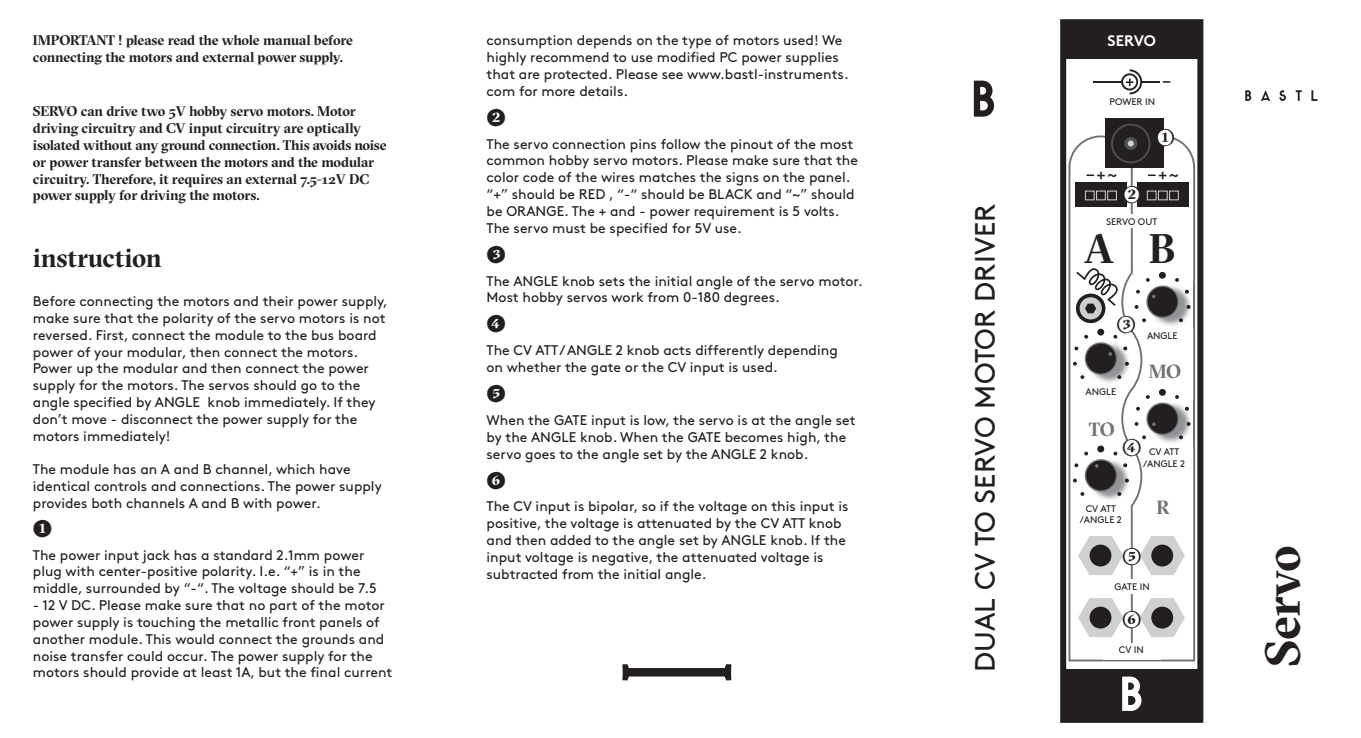
<style>
.page{position:relative;width:1361px;height:738px;background:#fff}
.page>*{position:absolute;margin:0;border:0;box-sizing:border-box;transform-origin:0 0}
.t1{font:700 48.8px "GT Sectra Fine";letter-spacing:-.01em;color:#231f20}
.t2{font:700 41.2px "GT Sectra Fine";color:#231f20}
.t3{font:28px "Brown Pro";letter-spacing:.01em;color:#231f20}
.t4{font:700 26px "GT Sectra Fine";letter-spacing:-.005em;color:#231f20}
.t5{font:700 24px "GT Sectra Fine";color:#231f20}
.t6{font:700 19px "GT Sectra Fine";color:#717275}
.t7{font:17.2px "Brown Pro";color:#231f20}
.t8{font:700 15.2px "Brown Pro";letter-spacing:-.005em;color:#fff}
.t9{font:14px/16.8px "Brown Pro";color:#231f20}
.t10{font:700 14px/16.8px "GT Sectra Fine";letter-spacing:-.015em;color:#231f20}
.t11{font:9.6px/11.4px "Brown Pro";color:#231f20;text-align:center}
</style>
<div class="page">
<svg style="left:1060px;top:19px;width:144px;height:704px"></svg>
<div style="left:1064px;top:23px;width:135px;height:35px;background:#231f20"></div>
<div style="left:1064px;top:668px;width:135px;height:50px;background:#231f20"></div>
<div style="left:1063px;top:22px;width:137px;height:697px;border:2px solid #231f20"></div>
<svg style="left:1122px;top:676px;width:19px;height:34px"></svg>
<hr style="left:1093px;top:81px;width:28px;height:2px;background:#231f20">
<svg style="left:1121px;top:69px;width:49px;height:25px"></svg>
<div style="left:1105px;top:118px;width:58px;height:50px;background:#231f20"></div>
<div style="left:1111px;top:124px;width:39px;height:39px;border:2px solid #4e4f50;border-radius:50%"></div>
<svg style="left:1067px;top:134px;width:128px;height:528px"></svg>
<div style="left:1151px;top:606px;width:22px;height:22px;background:#231f20;border-radius:50%"></div>
<svg style="left:1245px;top:90px;width:6px;height:11px"></svg>
<svg style="left:1261px;top:90px;width:9px;height:11px"></svg>
<svg style="left:1279px;top:90px;width:7px;height:11px"></svg>
<svg style="left:1295px;top:90px;width:6px;height:11px"></svg>
<svg style="left:1311px;top:90px;width:6px;height:11px"></svg>
<svg style="left:974px;top:81px;width:20px;height:36px"></svg>
<div style="left:1124px;top:187px;width:15px;height:16px;background:#fff;border-radius:50%"></div>
<div style="left:1157px;top:129px;width:16px;height:17px;background:#fff;border-radius:50%"></div>
<div style="left:1118px;top:315px;width:16px;height:17px;background:#fff;border-radius:50%"></div>
<div style="left:1124px;top:439px;width:15px;height:16px;background:#fff;border-radius:50%"></div>
<div style="left:1124px;top:547px;width:15px;height:17px;background:#fff;border-radius:50%"></div>
<div style="left:1124px;top:611px;width:15px;height:16px;background:#fff;border-radius:50%"></div>
<svg style="left:622px;top:664px;width:109px;height:16px"></svg>
<p class="t10" style="left:33px;top:32px;width:322px">IMPORTANT ! please read the whole manual before connecting the motors and external power supply.</p>
<p class="t10" style="left:33px;top:102px;width:355px">SERVO can drive two 5V hobby servo motors. Motor driving circuitry and CV input circuitry are optically isolated without any ground connection. This avoids noise or power transfer between the motors and the modular circuitry. Therefore, it requires an external 7.5-12V DC power supply for driving the motors.</p>
<h3 class="t4" style="left:33px;top:241px;width:130px">instruction</h3>
<p class="t9" style="left:33px;top:291px;width:356px">Before connecting the motors and their power supply, make sure that the polarity of the servo motors is not reversed. First, connect the module to the bus board power of your modular, then connect the motors.<br>Power up the modular and then connect the power supply for the motors. The servos should go to the angle specified by ANGLE knob immediately. If they don’t move - disconnect the power supply for the motors immediately!</p>
<p class="t9" style="left:33px;top:459px;width:350px">The module has an A and B channel, which have identical controls and connections. The power supply provides both channels A and B with power.</p>
<h3 class="t5" style="left:33px;top:512px;width:21px">1</h3>
<p class="t9" style="left:33px;top:544px;width:345px">The power input jack has a standard 2.1mm power plug with center-positive polarity. I.e. “+” is in the middle, surrounded by “-“. The voltage should be 7.5</p>
<p class="t9" style="left:33px;top:595px;width:361px">- 12 V DC. Please make sure that no part of the motor power supply is touching the metallic front panels of another module. This would connect the grounds and noise transfer could occur. The power supply for the motors should provide at least 1A, but the final current</p>
<p class="t9" style="left:486px;top:31px;width:364px">consumption depends on the type of motors used! We highly recommend to use modified PC power supplies that are protected. Please see www.bastl-instruments. com for more details.</p>
<h3 class="t5" style="left:486px;top:102px;width:21px">2</h3>
<p class="t9" style="left:486px;top:134px;width:373px">The servo connection pins follow the pinout of the most common hobby servo motors. Please make sure that the color code of the wires matches the signs on the panel. “+” should be RED , “-“ should be BLACK and “~” should be ORANGE. The + and - power requirement is 5 volts.<br>The servo must be specified for 5V use.</p>
<h3 class="t5" style="left:486px;top:239px;width:21px">3</h3>
<p class="t9" style="left:486px;top:271px;width:378px">The ANGLE knob sets the initial angle of the servo motor.<br>Most hobby servos work from 0-180 degrees.</p>
<h3 class="t5" style="left:486px;top:308px;width:21px">4</h3>
<p class="t9" style="left:486px;top:340px;width:353px">The CV ATT / ANGLE 2 knob acts differently depending on whether the gate or the CV input is used.</p>
<h3 class="t5" style="left:486px;top:378px;width:21px">5</h3>
<p class="t9" style="left:486px;top:410px;width:371px">When the GATE input is low, the servo is at the angle set by the ANGLE knob. When the GATE becomes high, the servo goes to the angle set by the ANGLE 2 knob.</p>
<h3 class="t5" style="left:486px;top:464px;width:21px">6</h3>
<p class="t9" style="left:486px;top:496px;width:363px">The CV input is bipolar, so if the voltage on this input is positive, the voltage is attenuated by the CV ATT knob and then added to the angle set by ANGLE knob. If the input voltage is negative, the attenuated voltage is subtracted from the initial angle.</p>
<h3 class="t3" style="left:963px;top:671px;width:469px;rotate:-90deg">DUAL CV TO SERVO MOTOR DRIVER</h3>
<p class="t8" style="left:1107px;top:28px;width:50px">SERVO</p>
<p class="t11" style="left:1109px;top:95px;width:47px">POWER IN</p>
<h3 class="t5" style="left:1155px;top:122px;width:21px">1</h3>
<p class="t7" style="left:1096px;top:160px;width:22px">+~</p>
<p class="t7" style="left:1158px;top:160px;width:22px">+~</p>
<h3 class="t5" style="left:1122px;top:179px;width:21px">2</h3>
<p class="t11" style="left:1106px;top:214px;width:53px">SERVO OUT</p>
<h2 class="t2" style="left:1084px;top:222px;width:93px">A B</h2>
<h3 class="t5" style="left:1116px;top:308px;width:21px">3</h3>
<p class="t11" style="left:1085px;top:385px;width:32px">ANGLE</p>
<h3 class="t6" style="left:1089px;top:416px;width:28px">TO</h3>
<p class="t11" style="left:1147px;top:328px;width:32px">ANGLE</p>
<h3 class="t6" style="left:1149px;top:359px;width:34px">MO</h3>
<h3 class="t5" style="left:1122px;top:432px;width:21px">4</h3>
<p class="t11" style="left:1143px;top:445px;width:44px">CV ATT /ANGLE 2</p>
<p class="t11" style="left:1079px;top:501px;width:44px">CV ATT /ANGLE 2</p>
<h3 class="t6" style="left:1156px;top:494px;width:15px">R</h3>
<h3 class="t5" style="left:1122px;top:540px;width:21px">5</h3>
<p class="t11" style="left:1114px;top:579px;width:37px">GATE IN</p>
<h3 class="t5" style="left:1122px;top:604px;width:21px">6</h3>
<p class="t11" style="left:1119px;top:642px;width:26px">CV IN</p>
<h1 class="t1" style="left:1251px;top:666px;width:123px;rotate:-90deg">Servo</h1>
</div>
